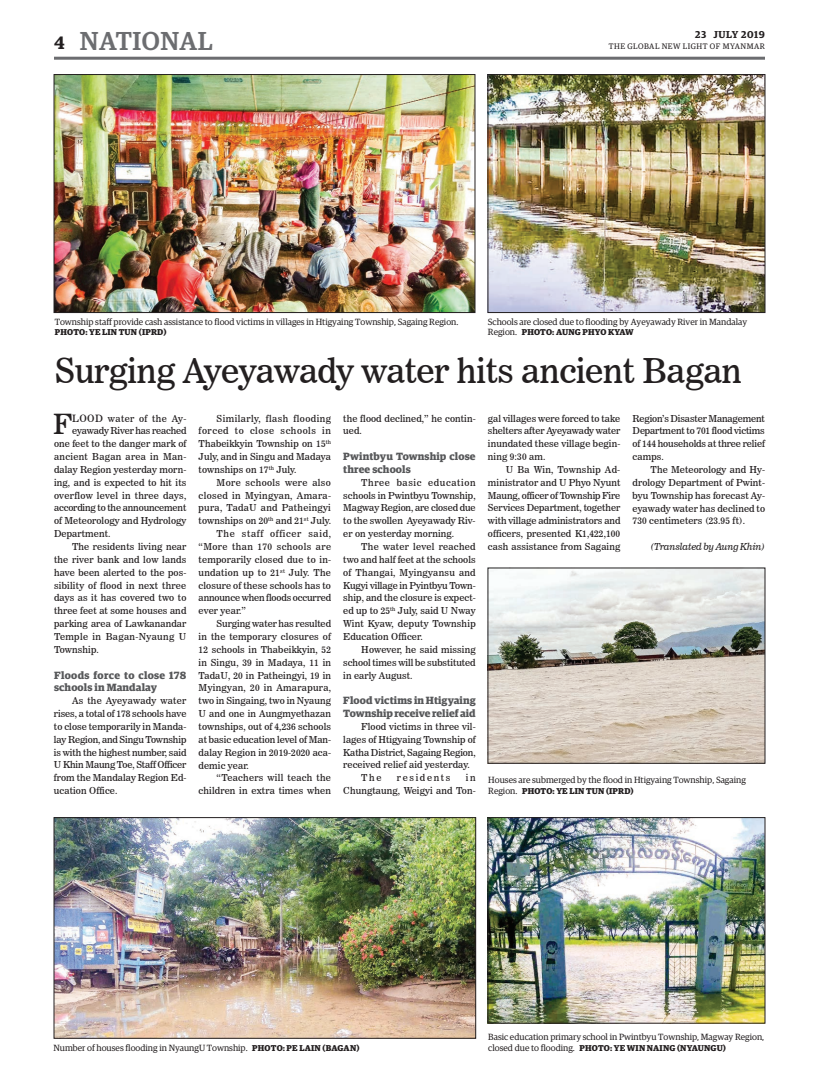
<style>
.page{position:relative;width:819px;height:1080px;background:#fff}
.page>*{position:absolute;margin:0;border:0;box-sizing:border-box;transform-origin:0 0}
.t1{font:34px "News 706 BT Roman C";letter-spacing:-.01em;color:#231f20}
.t2{font:27.6px "News 706 BT Roman C";color:#231f20}
.t3{font:500 26px "Guardian Egyp";letter-spacing:.02em;color:#6c6d70}
.t4{font:600 18px "Guardian Egyp";color:#231f20}
.t5{font:700 10.5px/12.9px "Guardian Egyp";letter-spacing:.01em;color:#57585a}
.t6{font:600 10px "Guardian Egyp";letter-spacing:.06em;color:#231f20}
.t7{font:9.5px/12.9px "News 706 BT Roman C";letter-spacing:.01em;color:#231f20;text-align:justify}
.t8{font:9.5px "News 706 BT Roman C";letter-spacing:.03em;color:#231f20}
.t9{font:9.5px "News 706 BT Roman C";letter-spacing:.035em;color:#231f20}
.t10{font:9.5px "News 706 BT Roman C";letter-spacing:-.01em;color:#231f20}
.t11{font:9.5px "News 706 BT Roman C";letter-spacing:-.015em;color:#231f20}
.t12{font:9.5px "News 706 BT Roman C";letter-spacing:.04em;color:#231f20}
.t13{font:9.5px "News 706 BT Italic C";letter-spacing:-.005em;color:#231f20}
.t14{font:9.5px "News 706 BT Roman C";letter-spacing:.065em;color:#231f20}
.t15{font:9.5px "News 706 BT Roman C";letter-spacing:.175em;color:#231f20}
.t16{font:9px "Guardian Egyp";color:#231f20}
.t17{font:700 8.5px "Guardian Egyp";letter-spacing:.02em;color:#231f20}
.t18{font:8px "Guardian Egyp";letter-spacing:.06em;color:#231f20}
.s1{font-weight:400;font-size:9px}
.s2{font-size:10px}
.s3{font-weight:700;font-size:8.5px}
</style>
<div class="page">
<hr style="left:54px;top:57px;width:711px;height:3px;background:#6c6d70">
<img style="left:490px;top:76px;width:273px;height:235px">
<div style="left:488px;top:74px;width:277px;height:239px;border:1px solid #231f20"></div>
<img style="left:56px;top:819px;width:418px;height:217px">
<div style="left:54px;top:817px;width:422px;height:221px;border:1px solid #231f20"></div>
<img style="left:56px;top:76px;width:417px;height:235px">
<div style="left:54px;top:74px;width:421px;height:239px;border:1px solid #231f20"></div>
<img style="left:490px;top:819px;width:273px;height:202px">
<div style="left:488px;top:817px;width:277px;height:206px;border:1px solid #231f20"></div>
<img style="left:490px;top:570px;width:273px;height:191px">
<h3 class="t4" style="left:54px;top:29px;width:12px">4</h3>
<p class="t6" style="left:695px;top:27px;width:71px">23 JULY 2019</p>
<h3 class="t3" style="left:80px;top:23px;width:134px">NATIONAL</h3>
<p class="t18" style="left:609px;top:41px;width:158px">THE GLOBAL NEW LIGHT OF MYANMAR</p>
<p class="t16" style="left:55px;top:315px;width:405px">Township staff provide cash assistance to flood victims in villages in Htigyaing Township, Sagaing Region.</p>
<p class="t17" style="left:55px;top:325px;width:113px">PHOTO: YE LIN TUN (IPRD)</p>
<p class="t16" style="left:488px;top:315px;width:261px">Schools are closed due to flooding by Ayeyawady River in Mandalay</p>
<p class="t17" style="left:488px;top:326px;width:147px"><span class="s1">Region.</span> PHOTO: AUNG PHYO KYAW</p>
<h1 class="t1" style="left:55px;top:350px;width:689px">Surging Ayeyawady water hits ancient Bagan</h1>
<p class="t7" style="left:488px;top:412px;width:134px">gal villages were forced to take shelters after Ayeyawady water inundated these village begin&shy;ning 9:30 am.</p>
<p class="t7" style="left:488px;top:463px;width:134px;text-indent:18px">U Ba Win, Township Ad&shy;ministrator and U Phyo Nyunt Maung, officer of Township Fire Services Department, together with village administrators and officers, presented K1,422,100 cash assistance from Sagaing</p>
<h2 class="t2" style="left:53px;top:408px;width:20px">F</h2>
<p class="t12" style="left:72px;top:412px;width:116px"><span class="s2">LOOD</span> water of the Ay-</p>
<p class="t7" style="left:199px;top:412px;width:134px;text-indent:18px">Similarly, flash flooding forced to close schools in Thabeikkyin Township on 15<sup>th </sup>July, and in Singu and Madaya townships on 17<sup>th</sup> July.</p>
<p class="t12" style="left:217px;top:477px;width:116px">More schools were also</p>
<p class="t9" style="left:199px;top:489px;width:134px">closed in Myingyan, Amara-</p>
<p class="t8" style="left:199px;top:502px;width:134px">pura, TadaU and Patheingyi</p>
<p class="t7" style="left:199px;top:514px;width:134px">townships on 20<sup>th</sup> and 21<sup>st</sup> July.</p>
<p class="t14" style="left:217px;top:528px;width:116px">The staff officer said,</p>
<p class="t9" style="left:199px;top:541px;width:134px">“More than 170 schools are</p>
<p class="t7" style="left:199px;top:553px;width:134px">temporarily closed due to in-</p>
<p class="t7" style="left:199px;top:566px;width:134px">undation up to 21<sup>st</sup> July. The</p>
<p class="t7" style="left:199px;top:579px;width:134px">closure of these schools has to</p>
<p class="t11" style="left:199px;top:592px;width:134px">announce when floods occurred</p>
<p class="t7" style="left:199px;top:604px;width:49px">ever year.”</p>
<p class="t7" style="left:217px;top:617px;width:116px">Surging water has resulted</p>
<p class="t7" style="left:199px;top:630px;width:134px">in the temporary closures of</p>
<p class="t7" style="left:199px;top:643px;width:134px">12 schools in Thabeikkyin, 52</p>
<p class="t7" style="left:199px;top:656px;width:134px">in Singu, 39 in Madaya, 11 in</p>
<p class="t7" style="left:199px;top:669px;width:134px">TadaU, 20 in Patheingyi, 19 in</p>
<p class="t8" style="left:199px;top:682px;width:134px">Myingyan, 20 in Amarapura,</p>
<p class="t7" style="left:199px;top:694px;width:134px">two in Singaing, two in Nyaung</p>
<p class="t7" style="left:199px;top:707px;width:134px">U and one in Aungmyethazan</p>
<p class="t7" style="left:199px;top:720px;width:134px">townships, out of 4,236 schools</p>
<p class="t7" style="left:199px;top:733px;width:134px">at basic education level of Man-</p>
<p class="t7" style="left:199px;top:746px;width:134px">dalay Region in 2019-2020 aca-</p>
<p class="t7" style="left:199px;top:759px;width:52px">demic year.</p>
<p class="t8" style="left:217px;top:772px;width:116px">“Teachers will teach the</p>
<p class="t7" style="left:199px;top:784px;width:134px">children in extra times when</p>
<p class="t7" style="left:633px;top:412px;width:134px">Region’s Disaster Management Department to 701 flood victims of 144 households at three relief camps.</p>
<p class="t7" style="left:633px;top:463px;width:134px;text-indent:18px">The Meteorology and Hy&shy;drology Department of Pwint&shy;byu Township has forecast Ay&shy;eyawady water has declined to 730 centimeters (23.95 ft).</p>
<p class="t13" style="left:651px;top:541px;width:116px">(Translated by Aung Khin)</p>
<p class="t7" style="left:343px;top:412px;width:134px">the flood declined,” he contin&shy;ued.</p>
<p class="t5" style="left:343px;top:449px;width:134px">Pwintbyu Township close three schools</p>
<p class="t7" style="left:343px;top:476px;width:134px;text-indent:18px">Three basic education schools in Pwintbyu Township, Magway Region, are closed due to the swollen Ayeyawady Riv&shy;er on yesterday morning.</p>
<p class="t7" style="left:343px;top:540px;width:134px;text-indent:18px">The water level reached two and half feet at the schools of Thangai, Myingyansu and Kugyi village in Pyintbyu Town&shy;ship, and the closure is expect&shy;ed up to 25<sup>th</sup> July, said U Nway Wint Kyaw, deputy Township Education Officer.</p>
<p class="t7" style="left:343px;top:643px;width:134px;text-indent:18px">However, he said missing school times will be substituted in early August.</p>
<p class="t5" style="left:343px;top:693px;width:134px">Flood victims in Htigyaing<br>Township receive relief aid</p>
<p class="t7" style="left:361px;top:720px;width:116px">Flood victims in three vil-</p>
<p class="t7" style="left:343px;top:733px;width:134px">lages of Htigyaing Township of</p>
<p class="t10" style="left:343px;top:746px;width:134px">Katha District, Sagaing Region,</p>
<p class="t7" style="left:343px;top:759px;width:128px">received relief aid yesterday.</p>
<p class="t7" style="left:361px;top:771px;width:22px">The</p>
<p class="t15" style="left:397px;top:772px;width:55px">residents</p>
<p class="t11" style="left:72px;top:425px;width:116px">eyawady River has reached</p>
<p class="t7" style="left:54px;top:437px;width:134px">one feet to the danger mark of</p>
<p class="t8" style="left:54px;top:451px;width:134px">ancient Bagan area in Man-</p>
<p class="t7" style="left:54px;top:463px;width:134px">dalay Region yesterday morn-</p>
<p class="t7" style="left:54px;top:476px;width:134px">ing, and is expected to hit its</p>
<p class="t7" style="left:54px;top:489px;width:134px">overflow level in three days,</p>
<p class="t10" style="left:54px;top:502px;width:134px">according to the announcement</p>
<p class="t7" style="left:54px;top:514px;width:134px">of Meteorology and Hydrology</p>
<p class="t7" style="left:54px;top:527px;width:58px">Department.</p>
<p class="t7" style="left:72px;top:540px;width:116px">The residents living near</p>
<p class="t7" style="left:54px;top:553px;width:134px">the river bank and low lands</p>
<p class="t7" style="left:54px;top:566px;width:134px">have been alerted to the pos-</p>
<p class="t7" style="left:54px;top:579px;width:134px">sibility of flood in next three</p>
<p class="t7" style="left:54px;top:592px;width:134px">days as it has covered two to</p>
<p class="t7" style="left:54px;top:604px;width:134px">three feet at some houses and</p>
<p class="t7" style="left:54px;top:617px;width:134px">parking area of Lawkanandar</p>
<p class="t9" style="left:54px;top:631px;width:134px">Temple in Bagan-Nyaung U</p>
<p class="t7" style="left:54px;top:643px;width:46px">Township.</p>
<p class="t5" style="left:54px;top:667px;width:134px">Floods force to close 178 schools in Mandalay</p>
<p class="t7" style="left:54px;top:694px;width:134px;text-indent:18px">As the Ayeyawady water rises, a total of 178 schools have to close temporarily in Manda&shy;lay Region, and Singu Township is with the highest number, said U Khin Maung Toe, Staff Officer from the Mandalay Region Ed&shy;ucation Office.</p>
<p class="t7" style="left:343px;top:771px;width:134px;text-align:right">in<br>Chungtaung, Weigyi and Ton-</p>
<p class="t16" style="left:488px;top:774px;width:259px">Houses are submerged by the flood in Htigyaing Township, Sagaing</p>
<p class="t17" style="left:488px;top:785px;width:147px"><span class="s1">Region.</span> PHOTO: YE LIN TUN (IPRD)</p>
<p class="t16" style="left:53px;top:1042px;width:308px">Number of houses flooding in NyaungU Township. <span class="s3">PHOTO: PE LAIN (BAGAN)</span></p>
<p class="t16" style="left:488px;top:1031px;width:277px">Basic education primary school in Pwintbyu Township, Magway Region,</p>
<p class="t17" style="left:488px;top:1042px;width:239px"><span class="s1">closed due to flooding.</span> PHOTO: YE WIN NAING (NYAUNGU)</p>
</div>
